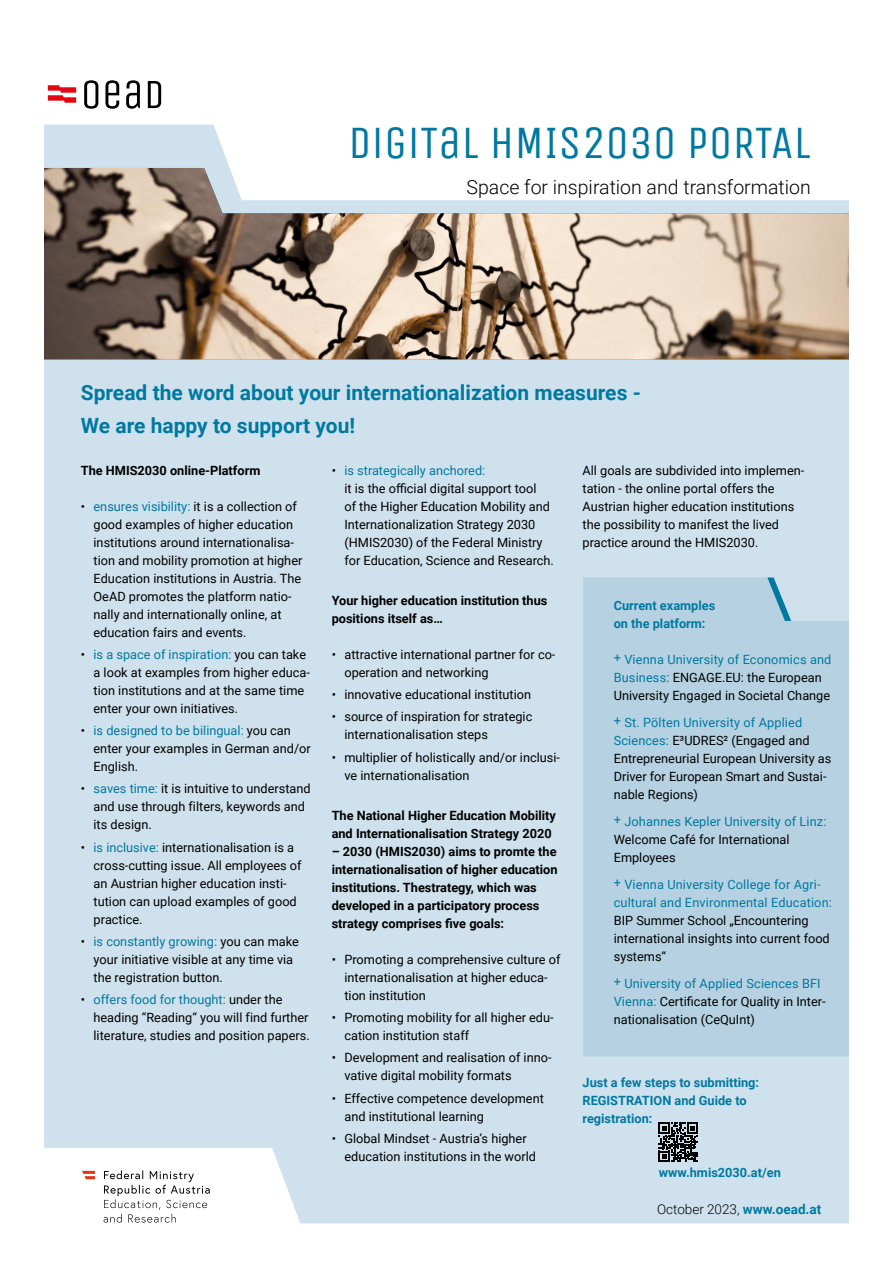
<style>
.page{position:relative;width:893px;height:1263px;background:#fff}
.page>*{position:absolute;margin:0;border:0;box-sizing:border-box;transform-origin:0 0}
.t1{font:46.5px "Unica One";color:#0079a0}
.t2{font:700 21px/33.8px "Roboto";color:#0079a0}
.t3{font:300 19.5px "Roboto";color:#000}
.t4{font:300 13.5px "Roboto";color:#000}
.t5{font:12.75px/18px "Roboto";color:#000}
.t6{font:700 12.75px/18px "Roboto";color:#000}
.t7{font:700 12.75px/18px "Roboto";color:#0079a0}
.t8{font:12.75px/18px "Roboto";letter-spacing:.01em;color:#0079a0}
.s1{color:#0079a0}
.s2{font-weight:700;color:#0079a0}
</style>
<div class="page">
<div style="left:44px;top:125px;width:805px;height:1098px;background:#cfe1ec"></div>
<svg style="left:104px;top:1170px;width:106px;height:52px"></svg>
<svg style="left:82px;top:1171px;width:13px;height:8px"></svg>
<svg style="left:84px;top:80px;width:77px;height:29px"></svg>
<svg style="left:48px;top:85px;width:28px;height:18px"></svg>
<img style="left:44px;top:168px;width:805px;height:191px">
<div style="left:583px;top:577px;width:266px;height:479px;background:#b6d2e2"></div>
<svg style="left:767px;top:577px;width:24px;height:44px"></svg>
<svg style="left:659px;top:1122px;width:39px;height:40px;background:#464d50"></svg>
<h1 class="t1" style="left:348px;top:116px;width:464px">digiTal HMIS2030 PORTAL</h1>
<h3 class="t3" style="left:467px;top:174px;width:346px">Space for inspiration and transformation</h3>
<h2 class="t2" style="left:81px;top:374px;width:562px">Spread the word about your internationalization measures -<br>We are happy to support you!</h2>
<p class="t6" style="left:81px;top:460px;width:181px">The HMIS2030 online-Platform</p>
<p class="t5" style="left:94px;top:496px;width:210px;text-indent:-13px">• <span class="s1">ensures visibility:</span> it is a collection of good examples of higher education institutions around internationalisa&shy;tion and mobility promotion at higher Education institutions in Austria. The OeAD promotes the platform natio&shy;nally and internationally online, at education fairs and events.</p>
<p class="t5" style="left:94px;top:645px;width:218px;text-indent:-13px">• <span class="s1">is a space of inspiration:</span> you can take a look at examples from higher educa&shy;tion institutions and at the same time enter your own initiatives.</p>
<p class="t5" style="left:94px;top:721px;width:219px;text-indent:-13px">• <span class="s1">is designed to be bilingual:</span> you can enter your examples in German and/or<br>English.</p>
<p class="t5" style="left:94px;top:779px;width:219px;text-indent:-13px">• <span class="s1">saves time:</span> it is intuitive to understand and use through filters, keywords and its design.</p>
<p class="t5" style="left:94px;top:837px;width:210px;text-indent:-13px">• <span class="s1">is inclusive:</span> internationalisation is a cross-cutting issue. All employees of an Austrian higher education insti&shy;tution can upload examples of good practice.</p>
<p class="t5" style="left:94px;top:932px;width:207px;text-indent:-13px">• <span class="s1">is constantly growing:</span> you can make your initiative visible at any time via the registration button.</p>
<p class="t5" style="left:94px;top:990px;width:218px;text-indent:-13px">• <span class="s1">offers food for thought:</span> under the heading “Reading“ you will find further literature, studies and position papers.</p>
<p class="t5" style="left:344px;top:460px;width:211px;text-indent:-13px">• <span class="s1">is strategically anchored:<br></span>it is the official digital support tool<br>of the Higher Education Mobility and Internationalization Strategy 2030 (HMIS2030) of the Federal Ministry for Education, Science and Research.</p>
<p class="t6" style="left:332px;top:591px;width:217px">Your higher education institution thus positions itself as…</p>
<p class="t5" style="left:344px;top:645px;width:213px;text-indent:-13px">• attractive international partner for co&shy;operation and networking</p>
<p class="t5" style="left:332px;top:685px;width:201px">• innovative educational institution</p>
<p class="t5" style="left:344px;top:707px;width:189px;text-indent:-13px">• source of inspiration for strategic internationalisation steps</p>
<p class="t5" style="left:344px;top:748px;width:217px;text-indent:-13px">• multiplier of holistically and/or inclusi&shy;ve internationalisation</p>
<p class="t6" style="left:332px;top:806px;width:226px">The National Higher Education Mobility and Internationalisation Strategy 2020</p>
<p class="t6" style="left:332px;top:842px;width:227px">– 2030 (HMIS2030) aims to promte the internationalisation of higher education institutions. Thestrategy, which was developed in a participatory process strategy comprises five goals:</p>
<p class="t5" style="left:344px;top:950px;width:218px;text-indent:-13px">• Promoting a comprehensive culture of internationalisation at higher educa&shy;tion institution</p>
<p class="t5" style="left:344px;top:1008px;width:211px;text-indent:-13px">• Promoting mobility for all higher edu&shy;cation institution staff</p>
<p class="t5" style="left:344px;top:1048px;width:209px;text-indent:-13px">• Development and realisation of inno&shy;vative digital mobility formats</p>
<p class="t5" style="left:344px;top:1089px;width:201px;text-indent:-13px">• Effective competence development and institutional learning</p>
<p class="t5" style="left:344px;top:1129px;width:193px;text-indent:-13px">• Global Mindset - Austria‘s higher education institutions in the world</p>
<p class="t5" style="left:582px;top:461px;width:223px">All goals are subdivided into implemen&shy;tation - the online portal offers the Austrian higher education institutions the possibility to manifest the lived practice around the HMIS2030.</p>
<p class="t7" style="left:614px;top:596px;width:103px">Current examples on the platform:</p>
<p class="t5" style="left:614px;top:650px;width:219px"><span class="s1">+ Vienna University of Economics and<br>Business:</span> ENGAGE.EU: the European<br>University Engaged in Societal Change</p>
<p class="t5" style="left:614px;top:713px;width:219px"><span class="s1">+ St. Pölten University of Applied<br>Sciences:</span> E³UDRES² (Engaged and<br>Entrepreneurial European University as<br>Driver for European Smart and Sustai&shy;nable Regions)</p>
<p class="t8" style="left:614px;top:812px;width:214px">+ Johannes Kepler University of Linz:</p>
<p class="t5" style="left:614px;top:830px;width:177px">Welcome Café for International<br>Employees</p>
<p class="t8" style="left:614px;top:875px;width:220px">+ Vienna University College for Agri&shy;cultural and Environmental Education:</p>
<p class="t5" style="left:614px;top:911px;width:218px">BIP Summer School „Encountering international insights into current food systems“</p>
<p class="t5" style="left:614px;top:974px;width:213px"><span class="s1">+ University of Applied Sciences BFI<br>Vienna:</span> Certificate for Quality in Inter&shy;nationalisation (CeQuInt)</p>
<p class="t7" style="left:582px;top:1073px;width:178px">Just a few steps to submitting:<br>REGISTRATION and Guide to registration:</p>
<p class="t7" style="left:659px;top:1163px;width:124px">www.hmis2030.at/en</p>
<p class="t4" style="left:657px;top:1200px;width:166px">October 2023, <span class="s2">www.oead.at</span></p>
</div>
